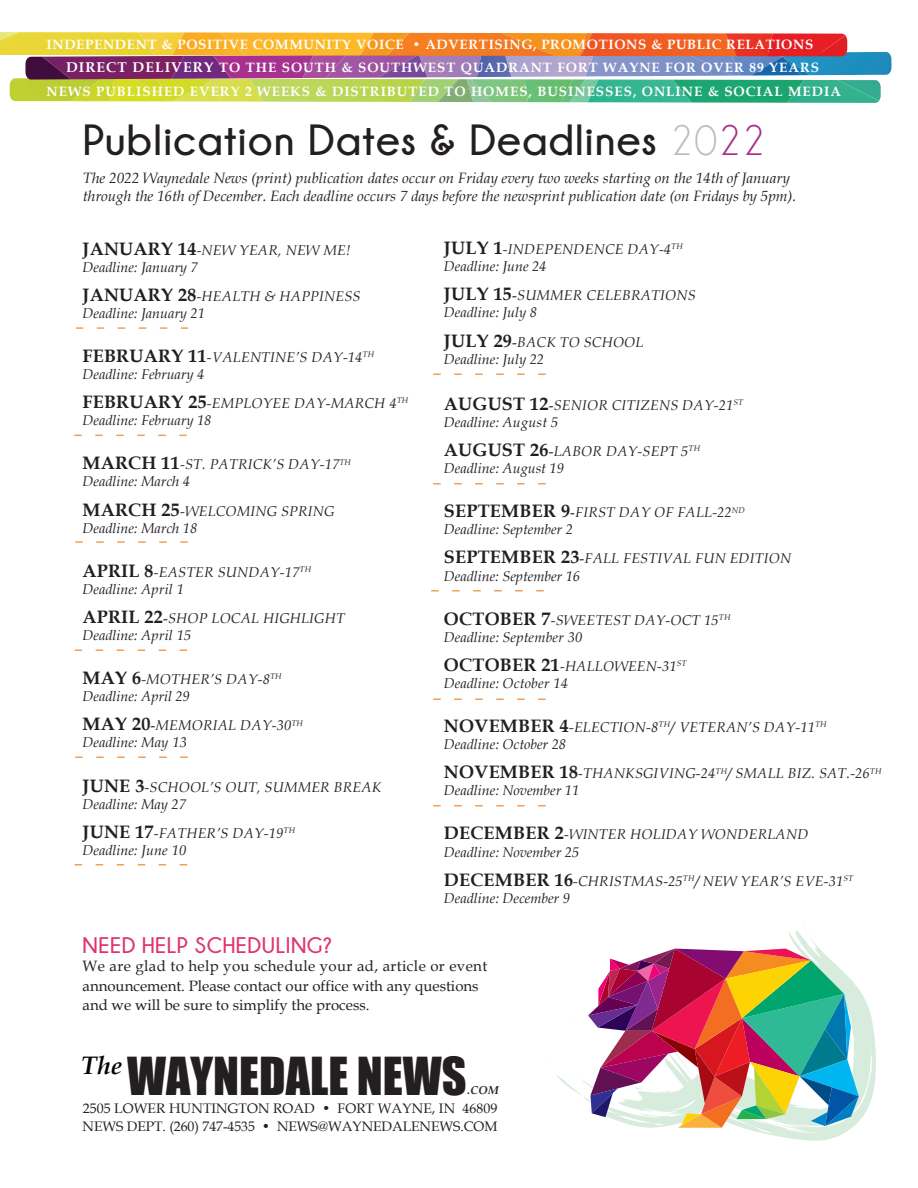
<style>
.page{position:relative;width:918px;height:1188px;background:#fff}
.page>*{position:absolute;margin:0;border:0;box-sizing:border-box;transform-origin:0 0}
.t1{font:48.15px "Impact";color:#231f20}
.t2{font:700 43.5px "Champagne&Limousines";letter-spacing:.03em;color:#231f20}
.t3{font:italic 700 25.2px "Book Antiqua";color:#040503}
.t4{font:700 22.5px "Champagne&Limousines";letter-spacing:.025em;color:#e0346f}
.t5{font:italic 15px/18px "Book Antiqua";color:#231f20}
.t6{font:15px/19.5px "Book Antiqua";color:#231f20}
.t7{font:italic 14.25px/17.1px "Book Antiqua";letter-spacing:.015em;color:#231f20}
.t8{font:13.8px/18.8px "Book Antiqua";letter-spacing:.005em;color:#231f20}
.t9{font:700 13.5px "Book Antiqua";letter-spacing:.075em;color:#fff}
.t10{font:700 13.5px "Book Antiqua";letter-spacing:.05em;color:#fff}
.t11{font:italic 700 11.4px "Book Antiqua";color:#231f20}
.s1{font-size:14.1px}
.s2{font-weight:400;color:#bcbdc0}
.s3{font-weight:400;color:#a7328c}
.s4{font-weight:700;font-style:normal;font-size:18px}
.s5{font-style:normal}
</style>
<div class="page">
<svg style="left:674px;top:930px;width:202px;height:211px"></svg>
<svg style="left:76px;top:327px;width:113px;height:2px"></svg>
<svg style="left:75px;top:541px;width:113px;height:2px"></svg>
<svg style="left:75px;top:649px;width:113px;height:2px"></svg>
<svg style="left:75px;top:756px;width:113px;height:2px"></svg>
<svg style="left:433px;top:373px;width:113px;height:2px"></svg>
<svg style="left:433px;top:483px;width:113px;height:1px"></svg>
<svg style="left:431px;top:590px;width:113px;height:1px"></svg>
<svg style="left:433px;top:698px;width:113px;height:2px"></svg>
<svg style="left:433px;top:805px;width:113px;height:1px"></svg>
<svg style="left:74px;top:435px;width:113px;height:1px"></svg>
<svg style="left:556px;top:949px;width:303px;height:179px"></svg>
<svg style="left:75px;top:864px;width:113px;height:1px"></svg>
<svg style="left:0;top:32px;width:892px;height:71px;background:#ae9c71"></svg>
<p class="t10" style="left:46px;top:35px;width:768px">INDEPENDENT &amp; POSITIVE COMMUNITY VOICE • ADVERTISING, PROMOTIONS &amp; PUBLIC RELATIONS</p>
<p class="t9" style="left:66px;top:58px;width:755px"><span class="s1">DIRECT DELIVERY</span> TO THE SOUTH &amp; SOUTHWEST QUADRANT FORT WAYNE FOR OVER 89 YEARS</p>
<p class="t9" style="left:47px;top:82px;width:796px">NEWS PUBLISHED EVERY 2 WEEKS &amp; DISTRIBUTED TO HOMES, BUSINESSES, ONLINE &amp; SOCIAL MEDIA</p>
<h2 class="t2" style="left:83px;top:116px;width:684px">Publication Dates &amp; Deadlines <span class="s2">20</span><span class="s3">22</span></h2>
<p class="t5" style="left:83px;top:169px;width:715px">The 2022 Waynedale News (print) publication dates occur on Friday every two weeks starting on the 14th of January through the 16th of December. Each deadline occurs 7 days before the newsprint publication date (on Fridays by 5pm).</p>
<p class="t7" style="left:82px;top:241px;width:270px"><span class="s4">JANUARY 14</span>-NEW YEAR, NEW ME!<br>Deadline: January 7</p>
<p class="t7" style="left:82px;top:287px;width:279px"><span class="s4">JANUARY 28</span>-HEALTH &amp; HAPPINESS<br>Deadline: January 21</p>
<p class="t7" style="left:82px;top:348px;width:293px"><span class="s4">FEBRUARY 11</span>-VALENTINE’S DAY-14<sup>TH<br></sup>Deadline: February 4</p>
<p class="t7" style="left:82px;top:394px;width:327px"><span class="s4">FEBRUARY 25</span>-EMPLOYEE DAY-MARCH 4<sup>TH<br></sup>Deadline: February 18</p>
<p class="t7" style="left:82px;top:456px;width:270px"><span class="s4">MARCH 11</span>-ST. PATRICK’S DAY-17<sup>TH<br></sup>Deadline: March 4</p>
<p class="t7" style="left:82px;top:502px;width:253px"><span class="s4">MARCH 25</span>-WELCOMING SPRING<br>Deadline: March 18</p>
<p class="t7" style="left:82px;top:563px;width:230px"><span class="s4">APRIL 8</span>-EASTER SUNDAY-17<sup>TH<br></sup>Deadline: April 1</p>
<p class="t7" style="left:82px;top:609px;width:264px"><span class="s4">APRIL 22</span><span class="s5">-</span>SHOP LOCAL HIGHLIGHT<br>Deadline: April 15</p>
<p class="t7" style="left:82px;top:670px;width:201px"><span class="s4">MAY 6</span>-MOTHER’S DAY-8<sup>TH<br></sup>Deadline: April 29</p>
<p class="t7" style="left:82px;top:717px;width:222px"><span class="s4">MAY 20</span><span class="s5">-</span>MEMORIAL DAY-30<sup>TH<br></sup>Deadline: May 13</p>
<p class="t7" style="left:82px;top:778px;width:300px"><span class="s4">JUNE 3</span>-SCHOOL’S OUT, SUMMER BREAK<br>Deadline: May 27</p>
<p class="t7" style="left:82px;top:824px;width:214px"><span class="s4">JUNE 17</span>-FATHER’S DAY-19<sup>TH<br></sup>Deadline: June 10</p>
<p class="t7" style="left:444px;top:240px;width:241px"><span class="s4">JULY 1</span>-INDEPENDENCE DAY-4<sup>TH<br></sup>Deadline: June 24</p>
<p class="t7" style="left:444px;top:287px;width:253px"><span class="s4">JULY 15</span><span class="s5">-</span>SUMMER CELEBRATIONS<br>Deadline: July 8</p>
<p class="t7" style="left:444px;top:333px;width:201px"><span class="s4">JULY 29</span><span class="s5">-</span>BACK TO SCHOOL<br>Deadline: July 22</p>
<p class="t7" style="left:444px;top:396px;width:301px"><span class="s4">AUGUST 12</span><span class="s5">-</span>SENIOR CITIZENS DAY-21<sup>ST<br></sup>Deadline: August 5</p>
<p class="t7" style="left:444px;top:442px;width:258px"><span class="s4">AUGUST 26</span><span class="s5">-</span>LABOR DAY-SEPT 5<sup>TH<br></sup>Deadline: August 19</p>
<p class="t7" style="left:444px;top:504px;width:303px"><span class="s4">SEPTEMBER 9</span><span class="s5">-</span>FIRST DAY OF FALL-22<sup>ND<br></sup>Deadline: September 2</p>
<p class="t7" style="left:444px;top:550px;width:349px"><span class="s4">SEPTEMBER 23</span><span class="s5">-</span>FALL FESTIVAL FUN EDITION<br>Deadline: September 16</p>
<p class="t7" style="left:444px;top:611px;width:288px"><span class="s4">OCTOBER 7</span>-SWEETEST DAY-OCT 15<sup>TH<br></sup>Deadline: September 30</p>
<p class="t7" style="left:444px;top:657px;width:244px"><span class="s4">OCTOBER 21</span>-HALLOWEEN-31<sup>ST<br></sup>Deadline: October 14</p>
<p class="t7" style="left:444px;top:718px;width:384px"><span class="s4">NOVEMBER 4</span>-ELECTION-8<sup>TH</sup>/ VETERAN’S DAY-11<sup>TH<br></sup>Deadline: October 28</p>
<p class="t7" style="left:444px;top:765px;width:439px"><span class="s4">NOVEMBER 18</span>-THANKSGIVING-24<sup>TH</sup>/ SMALL BIZ. SAT.-26<sup>TH<br></sup>Deadline: November 11</p>
<p class="t7" style="left:444px;top:826px;width:366px"><span class="s4">DECEMBER 2</span>-WINTER HOLIDAY WONDERLAND<br>Deadline: November 25</p>
<p class="t7" style="left:444px;top:872px;width:411px"><span class="s4">DECEMBER 16</span>-CHRISTMAS-25<sup>TH</sup>/ NEW YEAR’S EVE-31<sup>ST<br></sup>Deadline: December 9</p>
<h3 class="t4" style="left:82px;top:933px;width:251px">NEED HELP SCHEDULING?</h3>
<p class="t6" style="left:82px;top:956px;width:406px">We are glad to help you schedule your ad, article or event announcement. Please contact our office with any questions and we will be sure to simplify the process.</p>
<h3 class="t3" style="left:82px;top:1048px;width:42px">The</h3>
<p class="t8" style="left:83px;top:1098px;width:416px">2505 LOWER HUNTINGTON ROAD • FORT WAYNE, IN 46809<br>NEWS DEPT. (260) 747-4535 • NEWS@WAYNEDALENEWS.COM</p>
<h1 class="t1" style="left:127px;top:1038px;width:341px">WAYNEDALE NEWS</h1>
<p class="t11" style="left:468px;top:1082px;width:33px">.COM</p>
</div>
